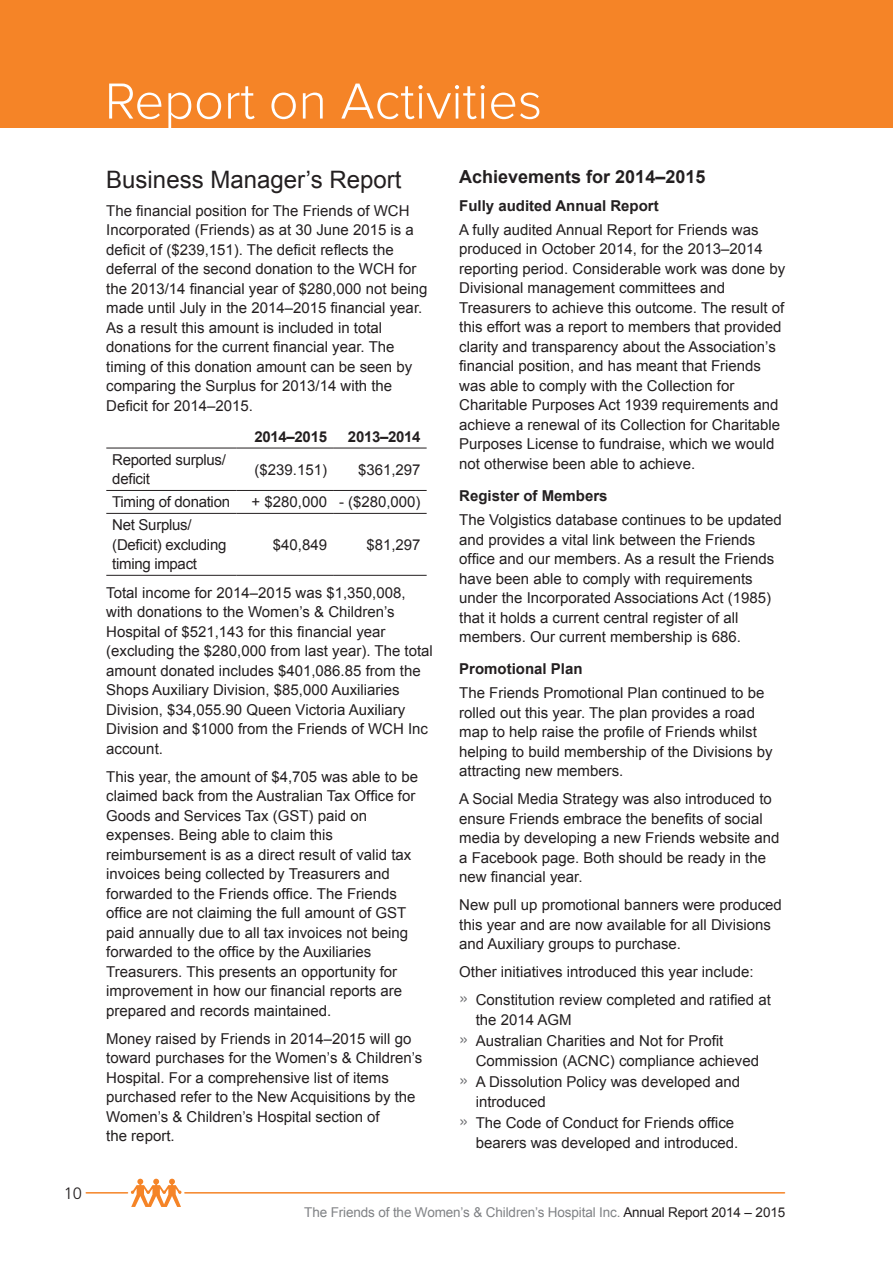
<style>
.page{position:relative;width:893px;height:1263px;background:#fff}
.page>*{position:absolute;margin:0;border:0;box-sizing:border-box;transform-origin:0 0}
.Section_Heading{font:300 52.5px "Proxima Nova";color:#fff}
.Subhead_1{font:24px "Arial";color:#231f20}
.Subhead_2{font:700 18px "Arial";color:#231f20}
.t1{font:300 16.5px "Frutiger";color:#231f20}
.Body_Copy{font:15px/19.5px "Arial";color:#231f20}
.Body_Copy-2{font:15px/19.5px "Arial";letter-spacing:-.02em;color:#231f20}
.Subhead_3{font:700 15px "Arial";color:#231f20}
.Body_Copy-3{font:700 15px "Arial";letter-spacing:-.02em;color:#231f20}
.t2{font:13.5px "Arial";letter-spacing:-.01em;color:#808285}
.s1{font-family:"Helvetica Neue";font-weight:300;font-size:21px;color:#6c6d70}
.s2{color:#231f20}
</style>
<div class="page">
<hr style="left:185px;top:1192px;width:599px;height:1px;background:#f58427">
<hr style="left:86px;top:1192px;width:42px;height:1px;background:#f58427">
<svg style="left:131px;top:1179px;width:50px;height:28px"></svg>
<div style="left:0;top:0;width:893px;height:128px;background:#f58427"></div>
<hr style="left:106px;top:448px;width:131px;height:1px;background:#231f20">
<hr style="left:237px;top:448px;width:96px;height:1px;background:#231f20">
<hr style="left:333px;top:448px;width:94px;height:1px;background:#231f20">
<hr style="left:106px;top:490px;width:131px;height:1px;background:#231f20">
<hr style="left:237px;top:490px;width:96px;height:1px;background:#231f20">
<hr style="left:333px;top:490px;width:94px;height:1px;background:#231f20">
<hr style="left:106px;top:513px;width:131px;height:1px;background:#231f20">
<hr style="left:237px;top:513px;width:96px;height:1px;background:#231f20">
<hr style="left:333px;top:513px;width:94px;height:1px;background:#231f20">
<hr style="left:106px;top:575px;width:131px;height:1px;background:#231f20">
<hr style="left:237px;top:575px;width:96px;height:1px;background:#231f20">
<hr style="left:333px;top:575px;width:94px;height:1px;background:#231f20">
<p class="t1" style="left:64px;top:1183px;width:20px">10</p>
<p class="Section_Heading" style="left:105px;top:77px;width:439px">Report on Activities</p>
<p class="Subhead_1" style="left:106px;top:163px;width:297px">Business Manager’s Report</p>
<p class="Body_Copy" style="left:106px;top:201px;width:323px">The financial position for The Friends of WCH Incorporated (Friends) as at 30 June 2015 is a deficit of ($239,151). The deficit reflects the deferral of the second donation to the WCH for the 2013/14 financial year of $280,000 not being made until July in the 2014–2015 financial year.<br>As a result this amount is included in total donations for the current financial year. The timing of this donation amount can be seen by comparing the Surplus for 2013/14 with the Deficit for 2014–2015.</p>
<p class="Body_Copy-3" style="left:254px;top:427px;width:74px">2014–2015</p>
<p class="Body_Copy-3" style="left:348px;top:427px;width:74px">2013–2014</p>
<p class="Body_Copy-2" style="left:112px;top:450px;width:115px">Reported surplus/ deficit</p>
<p class="Body_Copy" style="left:255px;top:460px;width:74px">($239.151)</p>
<p class="Body_Copy" style="left:358px;top:460px;width:64px">$361,297</p>
<p class="Body_Copy-2" style="left:112px;top:492px;width:119px">Timing of donation</p>
<p class="Body_Copy" style="left:252px;top:492px;width:77px">+ $280,000</p>
<p class="Body_Copy" style="left:339px;top:492px;width:83px">- ($280,000)</p>
<p class="Body_Copy-2" style="left:112px;top:515px;width:116px">Net Surplus/ (Deficit) excluding timing impact</p>
<p class="Body_Copy" style="left:273px;top:535px;width:56px">$40,849</p>
<p class="Body_Copy" style="left:366px;top:535px;width:56px">$81,297</p>
<p class="Body_Copy" style="left:106px;top:583px;width:328px">Total income for 2014–2015 was $1,350,008, with donations to the Women’s &amp; Children’s Hospital of $521,143 for this financial year (excluding the $280,000 from last year). The total amount donated includes $401,086.85 from the Shops Auxiliary Division, $85,000 Auxiliaries Division, $34,055.90 Queen Victoria Auxiliary Division and $1000 from the Friends of WCH Inc account.</p>
<p class="Body_Copy" style="left:106px;top:767px;width:313px">This year, the amount of $4,705 was able to be claimed back from the Australian Tax Office for Goods and Services Tax (GST) paid on expenses. Being able to claim this reimbursement is as a direct result of valid tax invoices being collected by Treasurers and forwarded to the Friends office. The Friends office are not claiming the full amount of GST paid annually due to all tax invoices not being forwarded to the office by the Auxiliaries Treasurers. This presents an opportunity for improvement in how our financial reports are prepared and records maintained.</p>
<p class="Body_Copy" style="left:106px;top:1029px;width:317px">Money raised by Friends in 2014–2015 will go toward purchases for the Women’s &amp; Children’s Hospital. For a comprehensive list of items purchased refer to the New Acquisitions by the Women’s &amp; Children’s Hospital section of<br>the report.</p>
<p class="Subhead_2" style="left:459px;top:165px;width:248px">Achievements for 2014–2015</p>
<p class="Subhead_3" style="left:459px;top:196px;width:201px">Fully audited Annual Report</p>
<p class="Body_Copy" style="left:459px;top:220px;width:327px">A fully audited Annual Report for Friends was produced in October 2014, for the 2013–2014 reporting period. Considerable work was done by Divisional management committees and Treasurers to achieve this outcome. The result of this effort was a report to members that provided clarity and transparency about the Association’s financial position, and has meant that Friends was able to comply with the Collection for Charitable Purposes Act 1939 requirements and achieve a renewal of its Collection for Charitable Purposes License to fundraise, which we would not otherwise been able to achieve.</p>
<p class="Subhead_3" style="left:459px;top:486px;width:150px">Register of Members</p>
<p class="Body_Copy" style="left:459px;top:510px;width:324px">The Volgistics database continues to be updated and provides a vital link between the Friends office and our members. As a result the Friends have been able to comply with requirements under the Incorporated Associations Act (1985) that it holds a current central register of all members. Our current membership is 686.</p>
<p class="Subhead_3" style="left:459px;top:659px;width:125px">Promotional Plan</p>
<p class="Body_Copy" style="left:459px;top:683px;width:315px">The Friends Promotional Plan continued to be rolled out this year. The plan provides a road map to help raise the profile of Friends whilst helping to build membership of the Divisions by attracting new members.</p>
<p class="Body_Copy" style="left:459px;top:789px;width:322px">A Social Media Strategy was also introduced to ensure Friends embrace the benefits of social media by developing a new Friends website and a Facebook page. Both should be ready in the new financial year.</p>
<p class="Body_Copy" style="left:459px;top:895px;width:324px">New pull up promotional banners were produced this year and are now available for all Divisions and Auxiliary groups to purchase.</p>
<p class="Body_Copy" style="left:459px;top:962px;width:296px">Other initiatives introduced this year include:</p>
<p class="Body_Copy" style="left:476px;top:990px;width:297px;text-indent:-16px"><span class="s1">»</span> Constitution review completed and ratified at the 2014 AGM</p>
<p class="Body_Copy" style="left:476px;top:1031px;width:285px;text-indent:-16px"><span class="s1">»</span> Australian Charities and Not for Profit<br>Commission (ACNC) compliance achieved</p>
<p class="Body_Copy" style="left:476px;top:1072px;width:266px;text-indent:-16px"><span class="s1">»</span> A Dissolution Policy was developed and introduced</p>
<p class="Body_Copy" style="left:459px;top:1113px;width:281px;text-align:right"><span class="s1">»</span> The Code of Conduct for Friends office bearers was developed and introduced.</p>
<p class="t2" style="left:304px;top:1203px;width:482px">The Friends of the Women’s &amp; Children’s Hospital Inc. <span class="s2">Annual Report 2014 – 2015</span></p>
</div>
